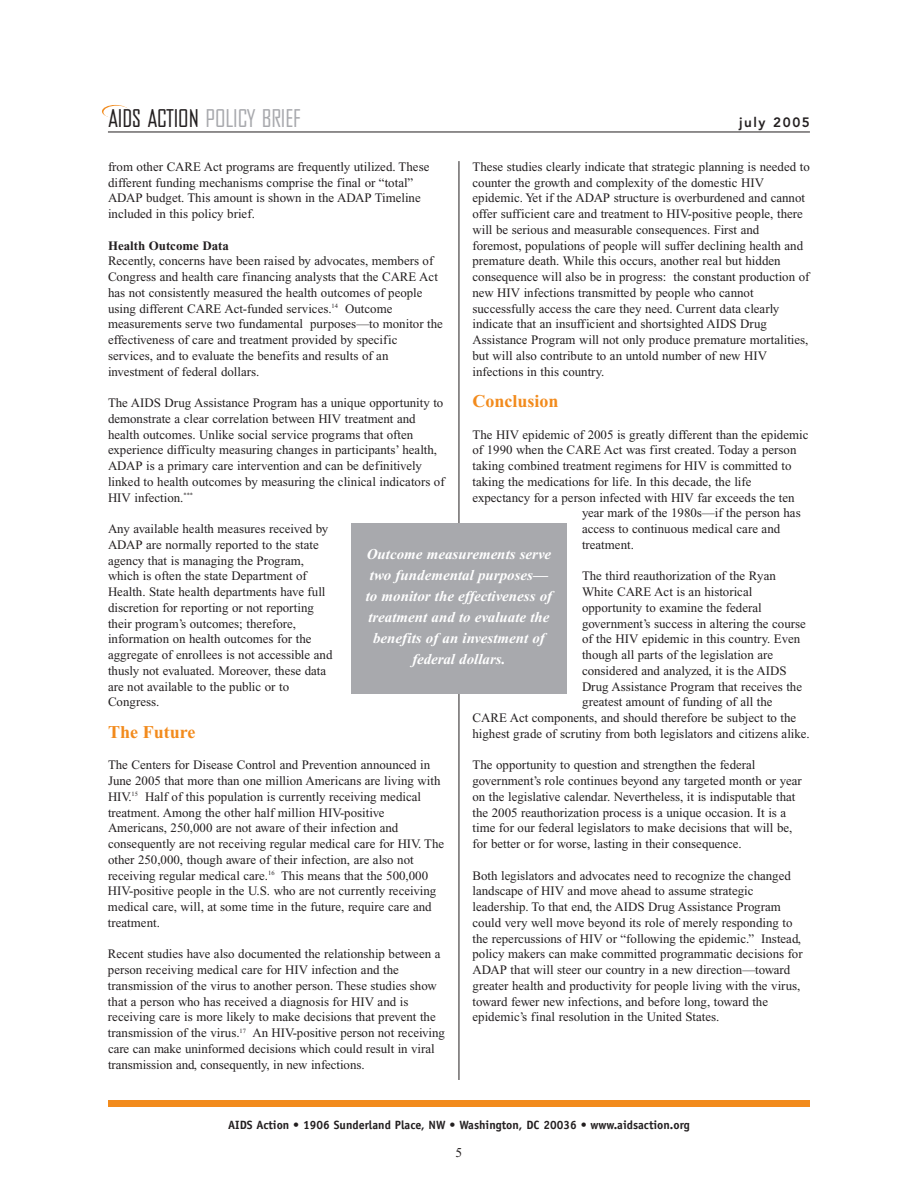
<style>
.page{position:relative;width:918px;height:1188px;background:#fff}
.page>*{position:absolute;margin:0;border:0;box-sizing:border-box;transform-origin:0 0}
.t1{font:23.4px "Bureau Agency";color:#a8a9ad}
.t2{font:700 18px "Times New Roman";color:#f28b1d}
.t3{font:italic 700 15px/21px "Times New Roman";color:#fff;text-align:center}
.t4{font:800 13.5px "Avenir";letter-spacing:.12em;color:#231f20}
.t5{font:13.5px "Times New Roman";color:#231f20}
.t6{font:12.9px/15.8px "Times New Roman";color:#231f20}
.t7{font:700 12.9px "Times New Roman";color:#231f20}
.t8{font:700 12px "Officina Sans";color:#231f20}
.s1{color:#231f20}
</style>
<div class="page">
<svg style="left:102px;top:105px;width:27px;height:13px"></svg>
<div style="left:103px;top:106px;width:27px;height:13px;background:#fff;border-radius:50%"></div>
<hr style="left:108px;top:132px;width:702px;height:1px;background:#231f20">
<div style="left:108px;top:1100px;width:702px;height:7px;background:#f28b1d"></div>
<hr style="left:459px;top:161px;width:1px;height:919px;background:#231f20">
<div style="left:351px;top:523px;width:216px;height:170px;background:#a8a9ad"></div>
<h1 class="t1" style="left:108px;top:110px;width:194px"><span class="s1">AIDS ACTION</span> POLICY BRIEF</h1>
<p class="t4" style="left:739px;top:117px;width:72px">july 2005</p>
<p class="t6" style="left:473px;top:160px;width:339px">These studies clearly indicate that strategic planning is needed to counter the growth and complexity of the domestic HIV epidemic. Yet if the ADAP structure is overburdened and cannot offer sufficient care and treatment to HIV-positive people, there will be serious and measurable consequences. First and foremost, populations of people will suffer declining health and premature death. While this occurs, another real but hidden consequence will also be in progress: the constant production of new HIV infections transmitted by people who cannot successfully access the care they need. Current data clearly indicate that an insufficient and shortsighted AIDS Drug Assistance Program will not only produce premature mortalities, but will also contribute to an untold number of new HIV infections in this country.</p>
<h2 class="t2" style="left:472px;top:395px;width:88px">Conclusion</h2>
<p class="t6" style="left:472px;top:428px;width:337px">The HIV epidemic of 2005 is greatly different than the epidemic</p>
<p class="t6" style="left:472px;top:443px;width:325px">of 1990 when the CARE Act was first created. Today a person</p>
<p class="t6" style="left:472px;top:459px;width:321px">taking combined treatment regimens for HIV is committed to</p>
<p class="t6" style="left:472px;top:475px;width:281px">taking the medications for life. In this decade, the life</p>
<p class="t6" style="left:472px;top:491px;width:324px">expectancy for a person infected with HIV far exceeds the ten</p>
<p class="t6" style="left:582px;top:506px;width:220px">year mark of the 1980s—if the person has</p>
<p class="t6" style="left:582px;top:522px;width:200px">access to continuous medical care and</p>
<p class="t6" style="left:582px;top:538px;width:53px">treatment.</p>
<p class="t6" style="left:582px;top:569px;width:195px">The third reauthorization of the Ryan</p>
<p class="t6" style="left:582px;top:585px;width:172px">White CARE Act is an historical</p>
<p class="t6" style="left:582px;top:601px;width:181px">opportunity to examine the federal</p>
<p class="t6" style="left:582px;top:617px;width:225px">government’s success in altering the course</p>
<p class="t6" style="left:582px;top:632px;width:220px">of the HIV epidemic in this country. Even</p>
<p class="t6" style="left:582px;top:648px;width:193px">though all parts of the legislation are</p>
<p class="t6" style="left:582px;top:664px;width:206px">considered and analyzed, it is the AIDS</p>
<p class="t6" style="left:582px;top:680px;width:222px">Drug Assistance Program that receives the</p>
<p class="t6" style="left:582px;top:695px;width:192px">greatest amount of funding of all the</p>
<p class="t6" style="left:473px;top:711px;width:325px">CARE Act components, and should therefore be subject to the</p>
<p class="t6" style="left:473px;top:727px;width:339px">highest grade of scrutiny from both legislators and citizens alike.</p>
<p class="t6" style="left:473px;top:758px;width:331px">The opportunity to question and strengthen the federal government’s role continues beyond any targeted month or year on the legislative calendar. Nevertheless, it is indisputable that the 2005 reauthorization process is a unique occasion. It is a time for our federal legislators to make decisions that will be, for better or for worse, lasting in their consequence.</p>
<p class="t6" style="left:473px;top:869px;width:332px">Both legislators and advocates need to recognize the changed landscape of HIV and move ahead to assume strategic leadership. To that end, the AIDS Drug Assistance Program could very well move beyond its role of merely responding to the repercussions of HIV or “following the epidemic.” Instead, policy makers can make committed programmatic decisions for ADAP that will steer our country in a new direction—toward greater health and productivity for people living with the virus, toward fewer new infections, and before long, toward the epidemic’s final resolution in the United States.</p>
<p class="t6" style="left:108px;top:160px;width:323px">from other CARE Act programs are frequently utilized. These different funding mechanisms comprise the final or “total” ADAP budget. This amount is shown in the ADAP Timeline included in this policy brief.</p>
<p class="t7" style="left:108px;top:241px;width:123px">Health Outcome Data</p>
<p class="t6" style="left:108px;top:254px;width:336px">Recently, concerns have been raised by advocates, members of Congress and health care financing analysts that the CARE Act has not consistently measured the health outcomes of people using different CARE Act-funded services.<sup>14</sup> Outcome measurements serve two fundamental purposes—to monitor the effectiveness of care and treatment provided by specific services, and to evaluate the benefits and results of an investment of federal dollars.</p>
<p class="t6" style="left:108px;top:396px;width:338px">The AIDS Drug Assistance Program has a unique opportunity to demonstrate a clear correlation between HIV treatment and health outcomes. Unlike social service programs that often experience difficulty measuring changes in participants’ health, ADAP is a primary care intervention and can be definitively linked to health outcomes by measuring the clinical indicators of HIV infection.<sup>***</sup></p>
<p class="t6" style="left:108px;top:522px;width:226px">Any available health measures received by ADAP are normally reported to the state agency that is managing the Program, which is often the state Department of Health. State health departments have full discretion for reporting or not reporting their program’s outcomes; therefore, information on health outcomes for the aggregate of enrollees is not accessible and thusly not evaluated. Moreover, these data are not available to the public or to Congress.</p>
<h2 class="t2" style="left:108px;top:726px;width:89px">The Future</h2>
<p class="t6" style="left:108px;top:758px;width:338px">The Centers for Disease Control and Prevention announced in June 2005 that more than one million Americans are living with HIV.<sup>15</sup> Half of this population is currently receiving medical treatment. Among the other half million HIV-positive Americans, 250,000 are not aware of their infection and consequently are not receiving regular medical care for HIV. The other 250,000, though aware of their infection, are also not receiving regular medical care.<sup>16</sup> This means that the 500,000<br>HIV-positive people in the U.S. who are not currently receiving medical care, will, at some time in the future, require care and treatment.</p>
<p class="t6" style="left:108px;top:947px;width:339px">Recent studies have also documented the relationship between a person receiving medical care for HIV infection and the transmission of the virus to another person. These studies show that a person who has received a diagnosis for HIV and is receiving care is more likely to make decisions that prevent the transmission of the virus.<sup>17</sup> An HIV-positive person not receiving care can make uninformed decisions which could result in viral transmission and, consequently, in new infections.</p>
<p class="t3" style="left:366px;top:545px;width:188px">Outcome measurements serve two fundemental purposes— to monitor the effectiveness of treatment and to evaluate the benefits of an investment of federal dollars.</p>
<p class="t8" style="left:228px;top:1120px;width:463px">AIDS Action • 1906 Sunderland Place, NW • Washington, DC 20036 • www.aidsaction.org</p>
<p class="t5" style="left:456px;top:1147px;width:8px">5</p>
</div>
